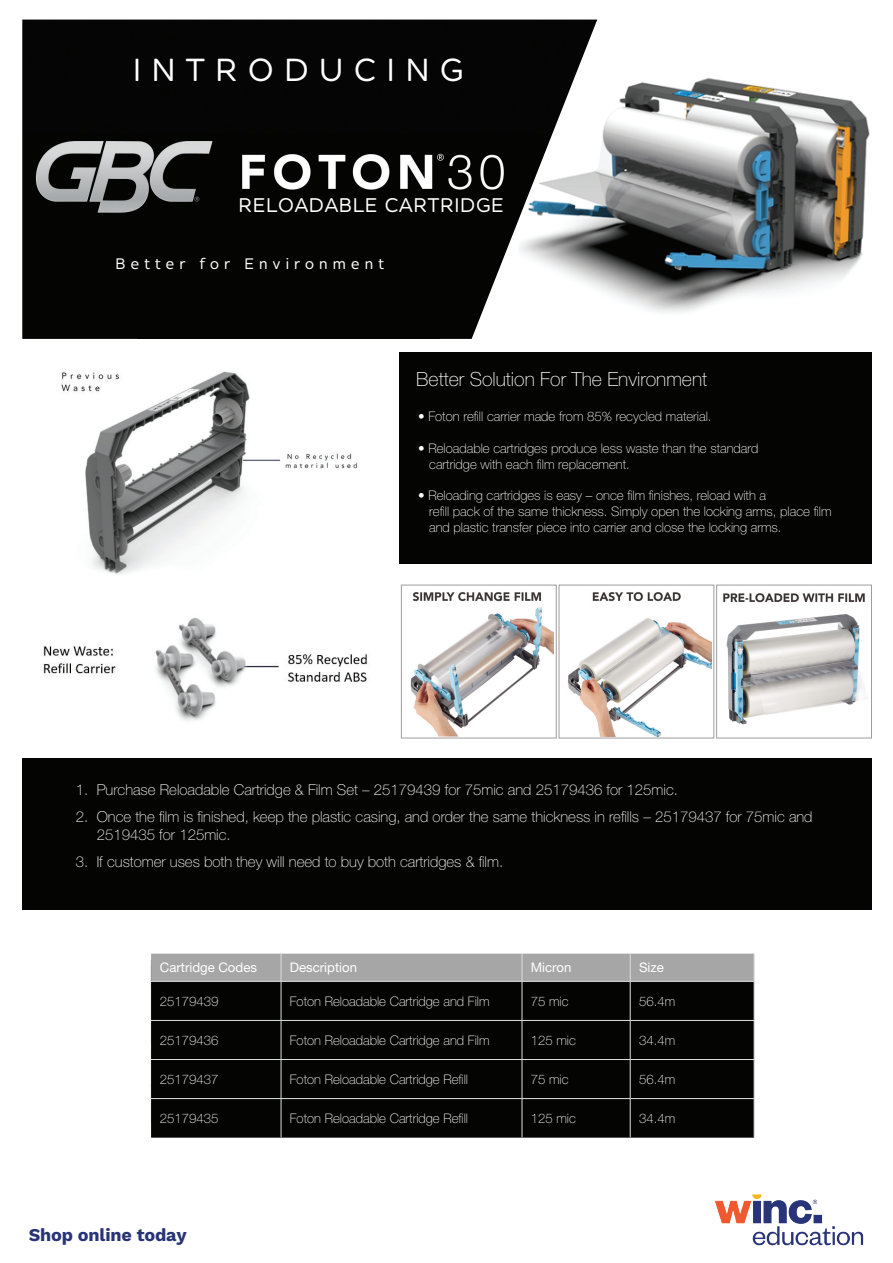
<style>
.page{position:relative;width:893px;height:1263px;background:#fff}
.page>*{position:absolute;margin:0;border:0;box-sizing:border-box;transform-origin:0 0}
.t1{font:31.5px "Alleyn";letter-spacing:.3em;color:#fff}
.t2{font:100 19.5px "Helvetica Neue LT Std";color:#fff}
.t3{font:19.5px "Alleyn";color:#fff}
.t4{font:700 18px "Work Sans";letter-spacing:-.01em;color:#283378}
.t5{font:100 15px/18px "Helvetica Neue LT Std";color:#fff}
.t6{font:15px "Alleyn";letter-spacing:.3em;color:#fff}
.t7{font:100 13.2px/15.8px "Helvetica Neue LT Std";color:#fff}
.t8{font:13.2px "Helvetica Neue LT Std";color:#fff}
</style>
<div class="page">
<img style="left:61px;top:371px;width:297px;height:203px">
<img style="left:410px;top:592px;width:143px;height:144px">
<div style="left:401px;top:585px;width:155px;height:153px;border:1px solid #9f9c9c"></div>
<img style="left:568px;top:592px;width:143px;height:144px">
<div style="left:559px;top:585px;width:155px;height:153px;border:1px solid #9f9c9c"></div>
<img style="left:723px;top:593px;width:142px;height:132px">
<div style="left:716px;top:585px;width:156px;height:153px;border:1px solid #9f9c9c"></div>
<svg style="left:151px;top:954px;width:604px;height:184px;background:#1d1e1c"></svg>
<hr style="left:151px;top:981px;width:130px;height:1px;background:#dcdddf">
<hr style="left:281px;top:981px;width:241px;height:1px;background:#dcdddf">
<hr style="left:281px;top:982px;width:1px;height:38px;background:#dcdddf">
<hr style="left:522px;top:981px;width:108px;height:1px;background:#dcdddf">
<hr style="left:522px;top:982px;width:1px;height:38px;background:#dcdddf">
<hr style="left:630px;top:981px;width:124px;height:1px;background:#dcdddf">
<hr style="left:630px;top:982px;width:1px;height:38px;background:#dcdddf">
<hr style="left:754px;top:982px;width:1px;height:38px;background:#dcdddf">
<hr style="left:151px;top:1020px;width:130px;height:1px;background:#dcdddf">
<hr style="left:281px;top:1020px;width:241px;height:1px;background:#dcdddf">
<hr style="left:281px;top:1021px;width:1px;height:38px;background:#dcdddf">
<hr style="left:522px;top:1020px;width:108px;height:1px;background:#dcdddf">
<hr style="left:522px;top:1021px;width:1px;height:38px;background:#dcdddf">
<hr style="left:630px;top:1020px;width:124px;height:1px;background:#dcdddf">
<hr style="left:630px;top:1021px;width:1px;height:38px;background:#dcdddf">
<hr style="left:754px;top:1021px;width:1px;height:38px;background:#dcdddf">
<hr style="left:151px;top:1059px;width:130px;height:1px;background:#dcdddf">
<hr style="left:281px;top:1059px;width:241px;height:1px;background:#dcdddf">
<hr style="left:281px;top:1060px;width:1px;height:38px;background:#dcdddf">
<hr style="left:522px;top:1059px;width:108px;height:1px;background:#dcdddf">
<hr style="left:522px;top:1060px;width:1px;height:38px;background:#dcdddf">
<hr style="left:630px;top:1059px;width:124px;height:1px;background:#dcdddf">
<hr style="left:630px;top:1060px;width:1px;height:38px;background:#dcdddf">
<hr style="left:754px;top:1060px;width:1px;height:38px;background:#dcdddf">
<hr style="left:151px;top:1098px;width:130px;height:1px;background:#dcdddf">
<hr style="left:281px;top:1098px;width:241px;height:1px;background:#dcdddf">
<hr style="left:281px;top:1099px;width:1px;height:38px;background:#dcdddf">
<hr style="left:522px;top:1098px;width:108px;height:1px;background:#dcdddf">
<hr style="left:522px;top:1099px;width:1px;height:38px;background:#dcdddf">
<hr style="left:630px;top:1098px;width:124px;height:1px;background:#dcdddf">
<hr style="left:630px;top:1099px;width:1px;height:38px;background:#dcdddf">
<hr style="left:754px;top:1099px;width:1px;height:38px;background:#dcdddf">
<img style="left:43px;top:617px;width:325px;height:104px">
<div style="left:400px;top:352px;width:472px;height:212px;background:#040503"></div>
<div style="left:22px;top:759px;width:849px;height:151px;background:#040503"></div>
<img style="left:597px;top:78px;width:273px;height:235px">
<img style="left:715px;top:1194px;width:149px;height:52px">
<img style="left:22px;top:20px;width:575px;height:319px">
<div style="left:138px;top:309px;width:302px;height:30px;background:#040503"></div>
<div style="left:30px;top:230px;width:447px;height:62px;background:#040503"></div>
<h1 class="t1" style="left:132px;top:51px;width:333px">INTRODUCING</h1>
<h2 class="t3" style="left:238px;top:193px;width:268px">RELOADABLE CARTRIDGE</h2>
<p class="t6" style="left:115px;top:254px;width:271px">Better for Environment</p>
<h2 class="t2" style="left:416px;top:368px;width:292px">Better Solution For The Environment</h2>
<p class="t7" style="left:418px;top:408px;width:295px">• Foton refill carrier made from 85% recycled material.</p>
<p class="t7" style="left:429px;top:440px;width:331px;text-indent:-11px">• Reloadable cartridges produce less waste than the standard cartridge with each film replacement.</p>
<p class="t7" style="left:429px;top:488px;width:404px;text-indent:-11px">• Reloading cartridges is easy – once film finishes, reload with a<br>refill pack of the same thickness. Simply open the locking arms, place film and plastic transfer piece into carrier and close the locking arms.</p>
<p class="t5" style="left:76px;top:780px;width:604px">1. Purchase Reloadable Cartridge &amp; Film Set – 25179439 for 75mic and 25179436 for 125mic.</p>
<p class="t5" style="left:97px;top:807px;width:717px;text-indent:-21px">2. Once the film is finished, keep the plastic casing, and order the same thickness in refills – 25179437 for 75mic and<br>2519435 for 125mic.</p>
<p class="t5" style="left:76px;top:852px;width:429px">3. If customer uses both they will need to buy both cartridges &amp; film.</p>
<p class="t8" style="left:160px;top:960px;width:99px">Cartridge Codes</p>
<p class="t8" style="left:290px;top:960px;width:69px">Description</p>
<p class="t8" style="left:531px;top:960px;width:42px">Micron</p>
<p class="t8" style="left:639px;top:960px;width:26px">Size</p>
<p class="t7" style="left:160px;top:993px;width:60px">25179439</p>
<p class="t7" style="left:290px;top:993px;width:201px">Foton Reloadable Cartridge and Film</p>
<p class="t7" style="left:531px;top:993px;width:39px">75 mic</p>
<p class="t7" style="left:639px;top:993px;width:38px">56.4m</p>
<p class="t7" style="left:160px;top:1032px;width:60px">25179436</p>
<p class="t7" style="left:290px;top:1032px;width:201px">Foton Reloadable Cartridge and Film</p>
<p class="t7" style="left:531px;top:1032px;width:47px">125 mic</p>
<p class="t7" style="left:639px;top:1032px;width:38px">34.4m</p>
<p class="t7" style="left:160px;top:1071px;width:60px">25179437</p>
<p class="t7" style="left:290px;top:1071px;width:180px">Foton Reloadable Cartridge Refill</p>
<p class="t7" style="left:531px;top:1071px;width:39px">75 mic</p>
<p class="t7" style="left:639px;top:1071px;width:38px">56.4m</p>
<p class="t7" style="left:160px;top:1110px;width:60px">25179435</p>
<p class="t7" style="left:290px;top:1110px;width:180px">Foton Reloadable Cartridge Refill</p>
<p class="t7" style="left:531px;top:1110px;width:47px">125 mic</p>
<p class="t7" style="left:639px;top:1110px;width:38px">34.4m</p>
<h3 class="t4" style="left:29px;top:1224px;width:160px">Shop online today</h3>
</div>
